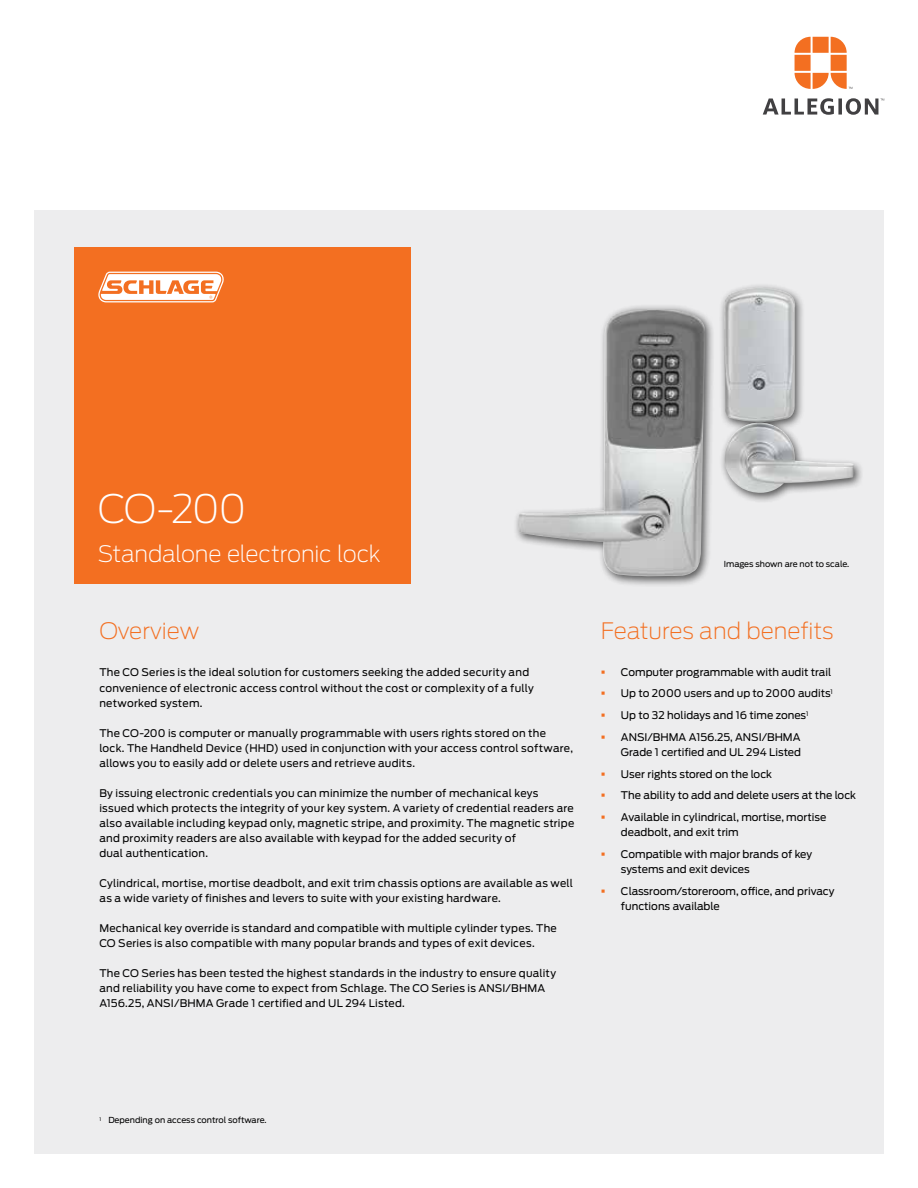
<style>
.page{position:relative;width:918px;height:1188px;background:#fff}
.page>*{position:absolute;margin:0;border:0;box-sizing:border-box;transform-origin:0 0}
.t1{font:200 39px "Antenna";color:#fff}
.t2{font:200 22.5px "Antenna";color:#f36f21}
.t3{font:200 22.5px "Antenna";letter-spacing:-.01em;color:#fff}
.t4{font:10.5px/15px "Antenna";letter-spacing:.02em;color:#000}
.t5{font:10.5px/15px "Antenna";color:#000}
.t6{font:8.25px "Antenna";color:#000}
.s1{color:#f36f21}
</style>
<div class="page">
<svg style="left:795px;top:37px;width:57px;height:52px"></svg>
<svg style="left:763px;top:98px;width:121px;height:17px"></svg>
<div style="left:34px;top:210px;width:850px;height:944px;background:#ededee"></div>
<div style="left:513px;top:304px;width:203px;height:283px;background:#000;opacity:.65"></div>
<img style="left:519px;top:309px;width:186px;height:269px">
<div style="left:719px;top:283px;width:145px;height:221px;background:#000;opacity:.65"></div>
<img style="left:722px;top:288px;width:132px;height:206px">
<div style="left:74px;top:247px;width:337px;height:336px;background:#f36f21"></div>
<svg style="left:98px;top:272px;width:126px;height:30px"></svg>
<h1 class="t1" style="left:98px;top:486px;width:150px">CO-200</h1>
<h2 class="t3" style="left:98px;top:541px;width:284px">Standalone electronic lock</h2>
<h2 class="t2" style="left:99px;top:618px;width:101px">Overview</h2>
<p class="t4" style="left:99px;top:665px;width:436px">The CO Series is the ideal solution for customers seeking the added security and convenience of electronic access control without the cost or complexity of a fully networked system.</p>
<p class="t4" style="left:99px;top:725px;width:475px">The CO-200 is computer or manually programmable with users rights stored on the lock. The Handheld Device (HHD) used in conjunction with your access control software, allows you to easily add or delete users and retrieve audits.</p>
<p class="t4" style="left:99px;top:785px;width:476px">By issuing electronic credentials you can minimize the number of mechanical keys issued which protects the integrity of your key system. A variety of credential readers are also available including keypad only, magnetic stripe, and proximity. The magnetic stripe and proximity readers are also available with keypad for the added security of<br>dual authentication.</p>
<p class="t4" style="left:99px;top:875px;width:475px">Cylindrical, mortise, mortise deadbolt, and exit trim chassis options are available as well as a wide variety of finishes and levers to suite with your existing hardware.</p>
<p class="t4" style="left:99px;top:920px;width:459px">Mechanical key override is standard and compatible with multiple cylinder types. The<br>CO Series is also compatible with many popular brands and types of exit devices.</p>
<p class="t4" style="left:99px;top:965px;width:458px">The CO Series has been tested the highest standards in the industry to ensure quality and reliability you have come to expect from Schlage. The CO Series is ANSI/BHMA<br>A156.25, ANSI/BHMA Grade 1 certified and UL 294 Listed.</p>
<p class="t6" style="left:724px;top:559px;width:127px">Images shown are not to scale.</p>
<h2 class="t2" style="left:601px;top:618px;width:234px">Features and benefits</h2>
<p class="t5" style="left:601px;top:664px;width:232px"><span class="s1">▪</span> Computer programmable with audit trail</p>
<p class="t5" style="left:601px;top:686px;width:234px"><span class="s1">▪</span> Up to 2000 users and up to 2000 audits<sup>1</sup></p>
<p class="t5" style="left:601px;top:708px;width:209px"><span class="s1">▪</span> Up to 32 holidays and 16 time zones<sup>1</sup></p>
<p class="t5" style="left:601px;top:730px;width:202px;text-align:right"><span class="s1">▪</span> ANSI/BHMA A156.25, ANSI/BHMA<br>Grade 1 certified and UL 294 Listed</p>
<p class="t5" style="left:601px;top:766px;width:173px"><span class="s1">▪</span> User rights stored on the lock</p>
<p class="t5" style="left:601px;top:788px;width:257px"><span class="s1">▪</span> The ability to add and delete users at the lock</p>
<p class="t5" style="left:621px;top:810px;width:207px;text-indent:-20px"><span class="s1">▪</span> Available in cylindrical, mortise, mortise deadbolt, and exit trim</p>
<p class="t5" style="left:621px;top:847px;width:193px;text-indent:-20px"><span class="s1">▪</span> Compatible with major brands of key systems and exit devices</p>
<p class="t5" style="left:621px;top:883px;width:215px;text-indent:-20px"><span class="s1">▪</span> Classroom/storeroom, office, and privacy functions available</p>
<p class="t6" style="left:99px;top:1115px;width:169px"><sup>1</sup> Depending on access control software.</p>
</div>
